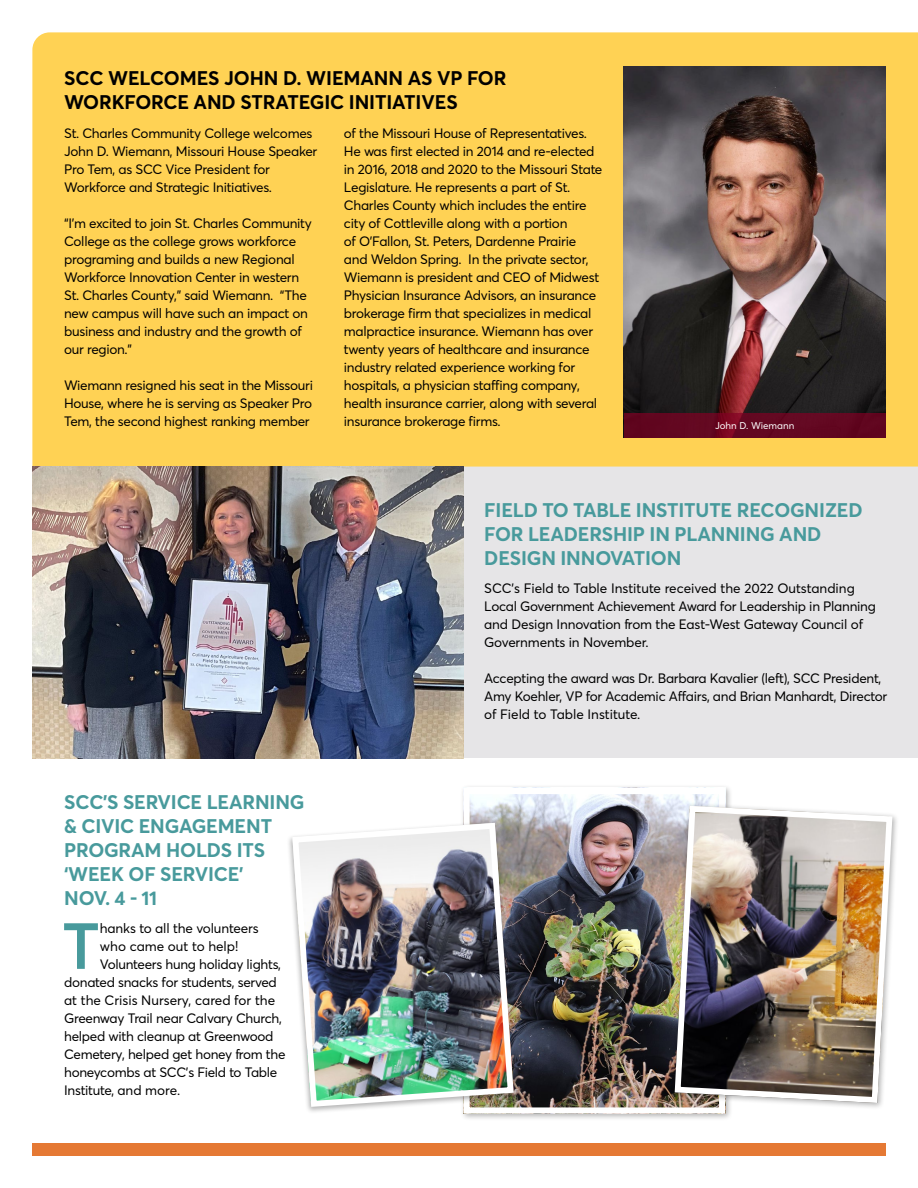
<style>
.page{position:relative;width:918px;height:1188px;background:#fff}
.page>*{position:absolute;margin:0;border:0;box-sizing:border-box;transform-origin:0 0}
.t1{font:600 64.2px "Averta";color:#489a9c}
.t2{font:700 19.5px/24px "Averta";letter-spacing:-.01em;color:#489a9c}
.t3{font:700 19.5px/24px "Averta";letter-spacing:-.005em;color:#000}
.t4{font:13.5px/18px "Averta";letter-spacing:-.02em;color:#000}
.t5{font:13.5px "Averta";color:#000}
.t6{font:9.75px "Averta";color:#fff}
</style>
<div class="page">
<div style="left:32px;top:466px;width:886px;height:292px;background:#e6e5e7"></div>
<div style="left:32px;top:32px;width:886px;height:435px;background:#ffd254"></div>
<div style="left:32px;top:1143px;width:854px;height:13px;background:#e57934"></div>
<img style="left:32px;top:467px;width:431px;height:291px">
<div style="left:460px;top:784px;width:273px;height:337px;background:#000;opacity:.3"></div>
<img style="left:470px;top:795px;width:248px;height:312px">
<div style="left:463px;top:788px;width:262px;height:326px;border:6px solid #fff"></div>
<img style="left:624px;top:66px;width:262px;height:347px">
<svg style="left:624px;top:413px;width:262px;height:25px;background:#640620"></svg>
<div style="left:671px;top:802px;width:229px;height:308px;background:#000;opacity:.3"></div>
<img style="left:672px;top:803px;width:223px;height:303px">
<div style="left:286px;top:820px;width:232px;height:294px;background:#fff"></div>
<img style="left:289px;top:820px;width:228px;height:290px">
<h2 class="t3" style="left:64px;top:65px;width:444px">SCC WELCOMES JOHN D. WIEMANN AS VP FOR<br>WORKFORCE AND STRATEGIC INITIATIVES</h2>
<p class="t4" style="left:64px;top:124px;width:255px">St. Charles Community College welcomes John D. Wiemann, Missouri House Speaker Pro Tem, as SCC Vice President for Workforce and Strategic Initiatives.</p>
<p class="t4" style="left:64px;top:214px;width:249px">“I’m excited to join St. Charles Community College as the college grows workforce programing and builds a new Regional Workforce Innovation Center in western St. Charles County,” said Wiemann. “The new campus will have such an impact on business and industry and the growth of our region.”</p>
<p class="t4" style="left:64px;top:376px;width:250px;text-align:justify">Wiemann resigned his seat in the Missouri House, where he is serving as Speaker Pro Tem, the second highest ranking member</p>
<p class="t4" style="left:344px;top:124px;width:260px">of the Missouri House of Representatives.<br>He was first elected in 2014 and re-elected in 2016, 2018 and 2020 to the Missouri State Legislature. He represents a part of St.<br>Charles County which includes the entire city of Cottleville along with a portion<br>of O’Fallon, St. Peters, Dardenne Prairie and Weldon Spring. In the private sector, Wiemann is president and CEO of Midwest Physician Insurance Advisors, an insurance brokerage firm that specializes in medical malpractice insurance. Wiemann has over twenty years of healthcare and insurance industry related experience working for hospitals, a physician staffing company, health insurance carrier, along with several insurance brokerage firms.</p>
<p class="t6" style="left:715px;top:419px;width:81px">John D. Wiemann</p>
<h2 class="t2" style="left:64px;top:789px;width:242px">SCC’S SERVICE LEARNING &amp; CIVIC ENGAGEMENT<br>PROGRAM HOLDS ITS ‘WEEK OF SERVICE’<br>NOV. 4 - 11</h2>
<h1 class="t1" style="left:62px;top:901px;width:39px">T</h1>
<p class="t4" style="left:100px;top:919px;width:160px">hanks to all the volunteers</p>
<p class="t5" style="left:100px;top:937px;width:140px">who came out to help!</p>
<p class="t4" style="left:100px;top:955px;width:183px">Volunteers hung holiday lights,</p>
<p class="t4" style="left:64px;top:973px;width:214px">donated snacks for students, served</p>
<p class="t5" style="left:64px;top:991px;width:213px">at the Crisis Nursery, cared for the</p>
<p class="t4" style="left:64px;top:1009px;width:219px">Greenway Trail near Calvary Church,</p>
<p class="t4" style="left:64px;top:1027px;width:211px">helped with cleanup at Greenwood</p>
<p class="t4" style="left:64px;top:1045px;width:223px">Cemetery, helped get honey from the</p>
<p class="t4" style="left:64px;top:1063px;width:215px">honeycombs at SCC’s Field to Table</p>
<p class="t4" style="left:64px;top:1081px;width:118px">Institute, and more.</p>
<h2 class="t2" style="left:484px;top:497px;width:380px">FIELD TO TABLE INSTITUTE RECOGNIZED<br>FOR LEADERSHIP IN PLANNING AND<br>DESIGN INNOVATION</h2>
<p class="t4" style="left:484px;top:579px;width:393px">SCC’s Field to Table Institute received the 2022 Outstanding Local Government Achievement Award for Leadership in Planning and Design Innovation from the East-West Gateway Council of Governments in November.</p>
<p class="t4" style="left:484px;top:669px;width:405px">Accepting the award was Dr. Barbara Kavalier (left), SCC President,<br>Amy Koehler, VP for Academic Affairs, and Brian Manhardt, Director of Field to Table Institute.</p>
</div>
